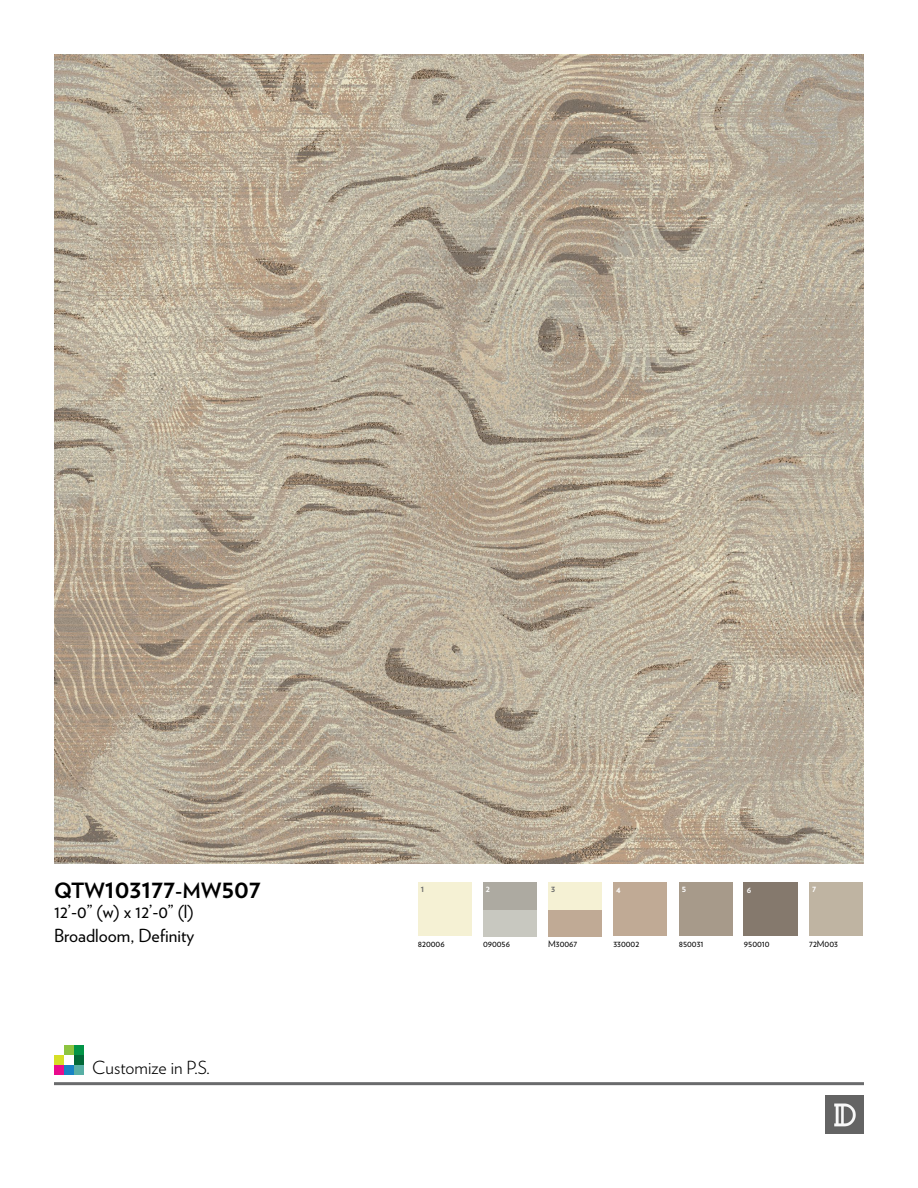
<style>
.page{position:relative;width:918px;height:1188px;background:#fff}
.page>*{position:absolute;margin:0;border:0;box-sizing:border-box;transform-origin:0 0}
.t1{font:700 26.25px "Verlag";color:#000}
.t2{font:18px/23.7px "Verlag";color:#000}
.t3{font:300 18px "Verlag";color:#000}
.t4{font:9px "Verlag";color:#000}
.t5{font:700 9px "Verlag";color:#fff}
.t6{font:700 9px "Verlag";color:#6b6b6b}
.s1{font-size:21px}
</style>
<div class="page">
<hr style="left:54px;top:1082px;width:810px;height:3px;background:#6a6b6c">
<img style="left:825px;top:1095px;width:39px;height:39px">
<img style="left:54px;top:54px;width:810px;height:810px">
<div style="left:54px;top:1065px;width:10px;height:10px;background:#e90b8d"></div>
<div style="left:64px;top:1065px;width:10px;height:10px;background:#1782c5"></div>
<div style="left:74px;top:1065px;width:10px;height:10px;background:#58afa5"></div>
<div style="left:54px;top:1055px;width:10px;height:10px;background:#d6df26"></div>
<div style="left:74px;top:1055px;width:10px;height:10px;background:#026938"></div>
<div style="left:64px;top:1045px;width:10px;height:10px;background:#8dc440"></div>
<div style="left:74px;top:1045px;width:10px;height:10px;background:#039447"></div>
<div style="left:418px;top:882px;width:54px;height:54px;background:#f5f1d4"></div>
<div style="left:483px;top:882px;width:54px;height:54px;background:#adaaa1"></div>
<div style="left:548px;top:882px;width:54px;height:54px;background:#f5f1d4"></div>
<div style="left:679px;top:882px;width:54px;height:54px;background:#a79a8a"></div>
<div style="left:614px;top:882px;width:54px;height:54px;background:#c0aa95"></div>
<div style="left:744px;top:882px;width:54px;height:54px;background:#85796d"></div>
<div style="left:809px;top:882px;width:54px;height:54px;background:#bfb4a2"></div>
<div style="left:483px;top:910px;width:54px;height:27px;background:#c8c8c0"></div>
<div style="left:548px;top:910px;width:54px;height:27px;background:#c0aa95"></div>
<h1 class="t1" style="left:54px;top:868px;width:208px"><span class="s1">QTW</span>103177<span class="s1">-MW</span>507</h1>
<h2 class="t2" style="left:54px;top:899px;width:142px">12’-0” (w) x 12’-0” (l)<br>Broadloom, Definity</h2>
<h2 class="t3" style="left:92px;top:1055px;width:119px">Customize in P.S.</h2>
<p class="t6" style="left:421px;top:882px;width:5px">1</p>
<p class="t4" style="left:418px;top:937px;width:28px">820006</p>
<p class="t5" style="left:486px;top:882px;width:6px">2</p>
<p class="t4" style="left:483px;top:937px;width:29px">090056</p>
<p class="t6" style="left:551px;top:882px;width:6px">3</p>
<p class="t4" style="left:548px;top:937px;width:31px">M30067</p>
<p class="t5" style="left:616px;top:882px;width:6px">4</p>
<p class="t4" style="left:613px;top:937px;width:27px">330002</p>
<p class="t5" style="left:682px;top:882px;width:6px">5</p>
<p class="t4" style="left:679px;top:937px;width:26px">850031</p>
<p class="t5" style="left:747px;top:882px;width:6px">6</p>
<p class="t4" style="left:744px;top:937px;width:27px">950010</p>
<p class="t5" style="left:812px;top:882px;width:6px">7</p>
<p class="t4" style="left:809px;top:937px;width:30px">72M003</p>
</div>
